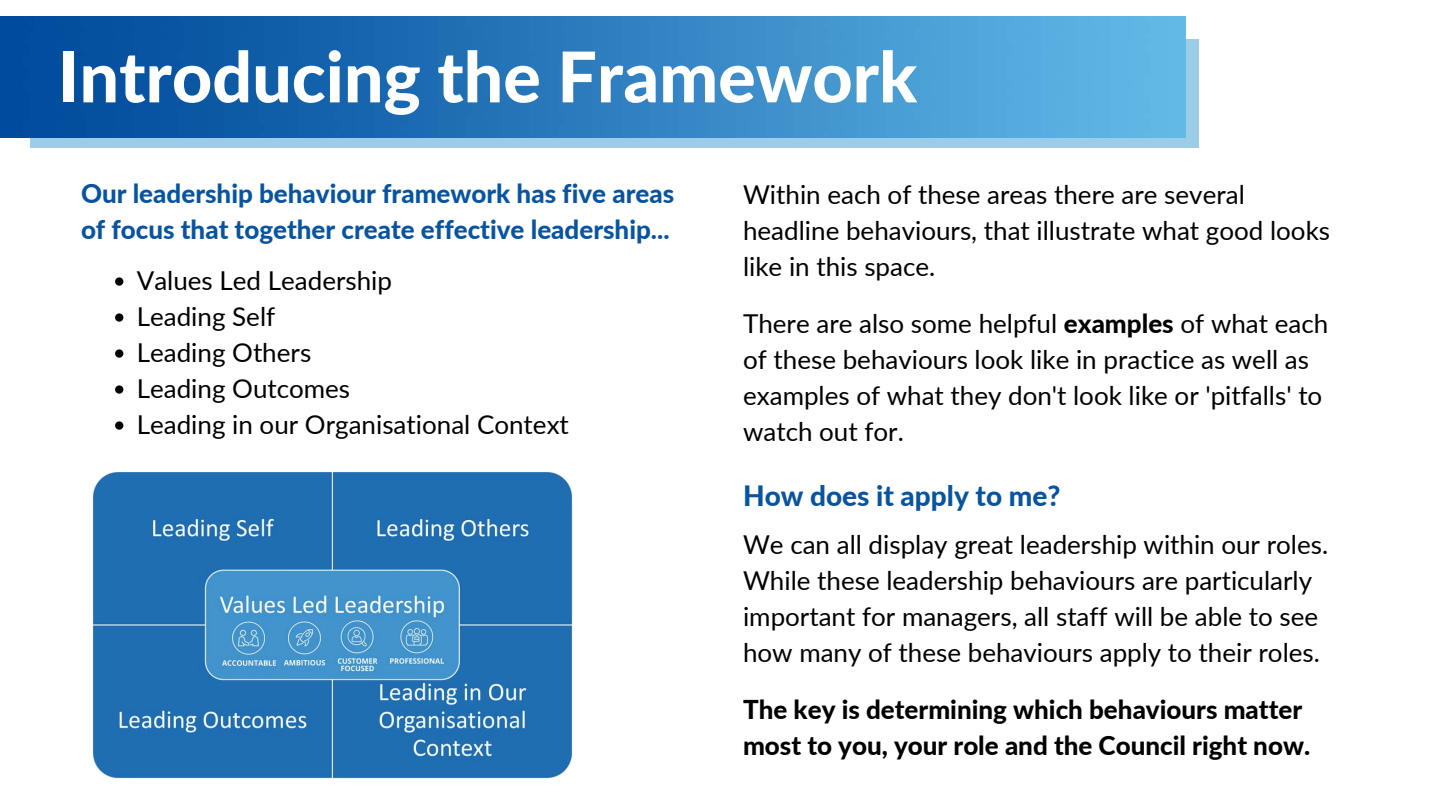
<style>
.page{position:relative;width:1440px;height:810px;background:#fff}
.page>*{position:absolute;margin:0;border:0;box-sizing:border-box;transform-origin:0 0}
.t1{font:800 70px "Lato";color:#fff}
.t2{font:800 28px "Lato";color:#0854a1}
.t3{font:26px/36px "Lato";color:#000}
.t4{font:800 26px/36px "Lato";color:#0854a1}
.t5{font:800 26px/36px "Lato";color:#000}
.s1{font-weight:800}
</style>
<div class="page">
<div style="left:30px;top:39px;width:1169px;height:108px;background:#9dcce9"></div>
<img style="left:0;top:16px;width:1186px;height:122px">
<img style="left:93px;top:471px;width:480px;height:307px">
<svg style="left:115px;top:277px;width:8px;height:9px"></svg>
<svg style="left:115px;top:313px;width:8px;height:9px"></svg>
<svg style="left:115px;top:349px;width:8px;height:9px"></svg>
<svg style="left:115px;top:385px;width:8px;height:9px"></svg>
<svg style="left:115px;top:421px;width:8px;height:9px"></svg>
<p class="t1" style="left:58px;top:33px;width:860px">Introducing the Framework</p>
<p class="t4" style="left:81px;top:175px;width:595px">Our leadership behaviour framework has five areas of focus that together create effective leadership...</p>
<p class="t3" style="left:137px;top:262px;width:257px">Values Led Leadership</p>
<p class="t3" style="left:137px;top:298px;width:140px">Leading Self</p>
<p class="t3" style="left:137px;top:334px;width:176px">Leading Others</p>
<p class="t3" style="left:137px;top:370px;width:215px">Leading Outcomes</p>
<p class="t3" style="left:137px;top:406px;width:434px">Leading in our Organisational Context</p>
<p class="t3" style="left:743px;top:175px;width:589px">Within each of these areas there are several headline behaviours, that illustrate what good looks like in this space.</p>
<p class="t3" style="left:743px;top:305px;width:587px">There are also some helpful <span class="s1">examples</span> of what each of these behaviours look like in practice as well as examples of what they don't look like or 'pitfalls' to watch out for.</p>
<p class="t2" style="left:743px;top:479px;width:319px">How does it apply to me?</p>
<p class="t3" style="left:743px;top:526px;width:587px">We can all display great leadership within our roles.<br>While these leadership behaviours are particularly important for managers, all staff will be able to see how many of these behaviours apply to their roles.</p>
<p class="t5" style="left:743px;top:691px;width:569px">The key is determining which behaviours matter most to you, your role and the Council right now.</p>
</div>
